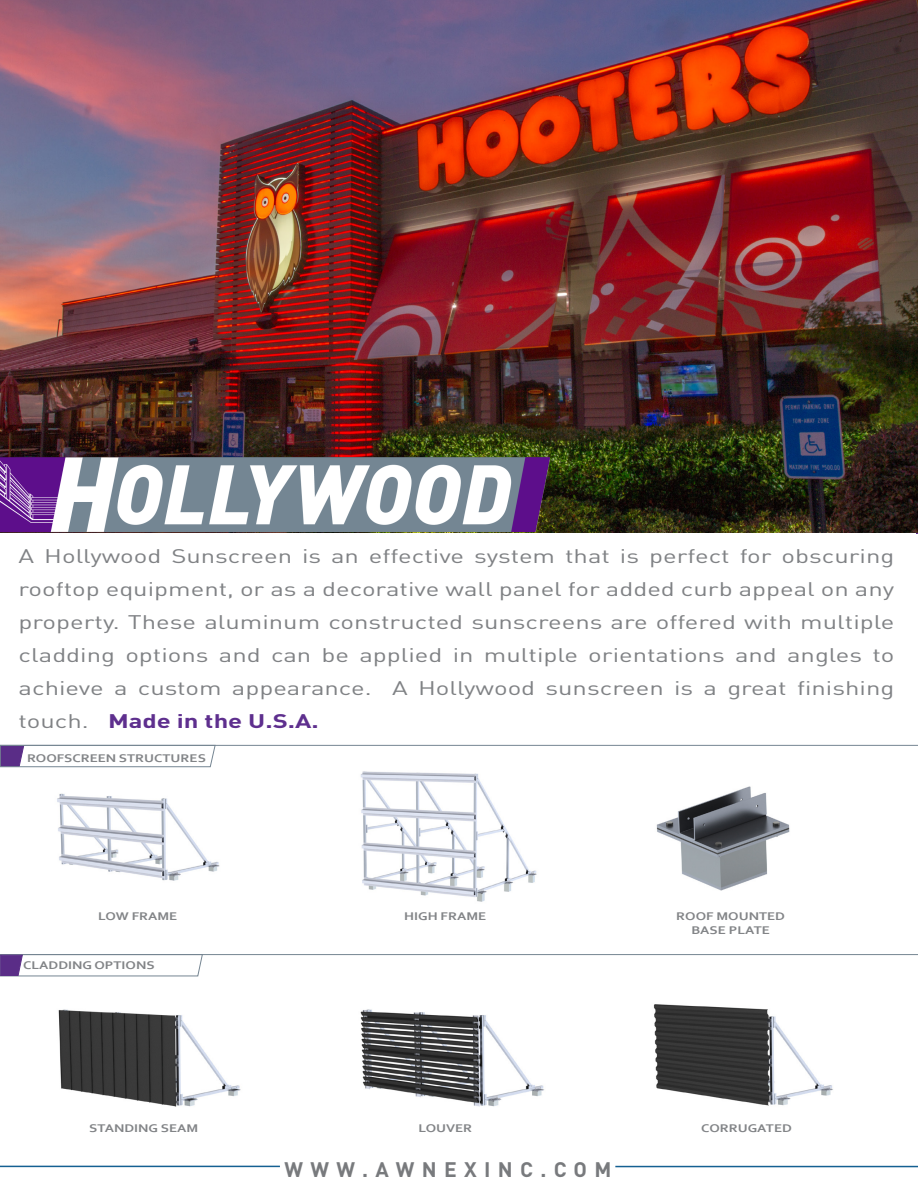
<style>
.page{position:relative;width:918px;height:1188px;background:#fff}
.page>*{position:absolute;margin:0;border:0;box-sizing:border-box;transform-origin:0 0}
.t1{font:700 20.85px "DINOT";letter-spacing:.35em;color:#787a7d}
.t2{font:19.5px/33px "DIN Pro";color:#808285;text-align:justify;scale:1.32 1}
.t3{font:700 11.7px/13.5px "Corbel";color:#828487;text-align:center;scale:1.22 1}
.s1{font-family:"DINOT";font-weight:700;color:#5e2f8e}
</style>
<div class="page">
<hr style="left:615px;top:1166px;width:303px;height:1px;background:#156092">
<hr style="left:0;top:1166px;width:280px;height:1px;background:#156092">
<hr style="left:917px;top:0;width:1px;height:533px;background:#5b2e8e">
<img style="left:0;top:0;width:918px;height:532px">
<img style="left:0;top:457px;width:551px;height:75px">
<svg style="left:0;top:746px;width:216px;height:21px"></svg>
<hr style="left:0;top:745px;width:918px;height:1px;background:#758592">
<hr style="left:0;top:954px;width:918px;height:1px;background:#758592">
<img style="left:57px;top:793px;width:163px;height:88px">
<img style="left:360px;top:771px;width:177px;height:131px">
<img style="left:656px;top:786px;width:134px;height:105px">
<img style="left:58px;top:1009px;width:183px;height:98px">
<img style="left:360px;top:1009px;width:185px;height:98px">
<img style="left:653px;top:1004px;width:180px;height:102px">
<svg style="left:0;top:954px;width:203px;height:23px"></svg>
<p class="t2" style="left:19px;top:538px;width:665px">A Hollywood Sunscreen is an effective system that is perfect for obscuring rooftop equipment, or as a decorative wall panel for added curb appeal on any property. These aluminum constructed sunscreens are offered with multiple cladding options and can be applied in multiple orientations and angles to achieve a custom appearance. A Hollywood sunscreen is a great finishing touch. <span class="s1">Made in the U.S.A.</span></p>
<p class="t3" style="left:27px;top:751px;width:148px">ROOFSCREEN STRUCTURES</p>
<p class="t3" style="left:98px;top:909px;width:66px">LOW FRAME</p>
<p class="t3" style="left:404px;top:909px;width:69px">HIGH FRAME</p>
<p class="t3" style="left:676px;top:909px;width:91px">ROOF MOUNTED<br>BASE PLATE</p>
<p class="t3" style="left:23px;top:959px;width:109px">CLADDING OPTIONS</p>
<p class="t3" style="left:89px;top:1121px;width:91px">STANDING SEAM</p>
<p class="t3" style="left:419px;top:1121px;width:45px">LOUVER</p>
<p class="t3" style="left:701px;top:1121px;width:76px">CORRUGATED</p>
<p class="t1" style="left:284px;top:1155px;width:329px">WWW.AWNEXINC.COM</p>
</div>
